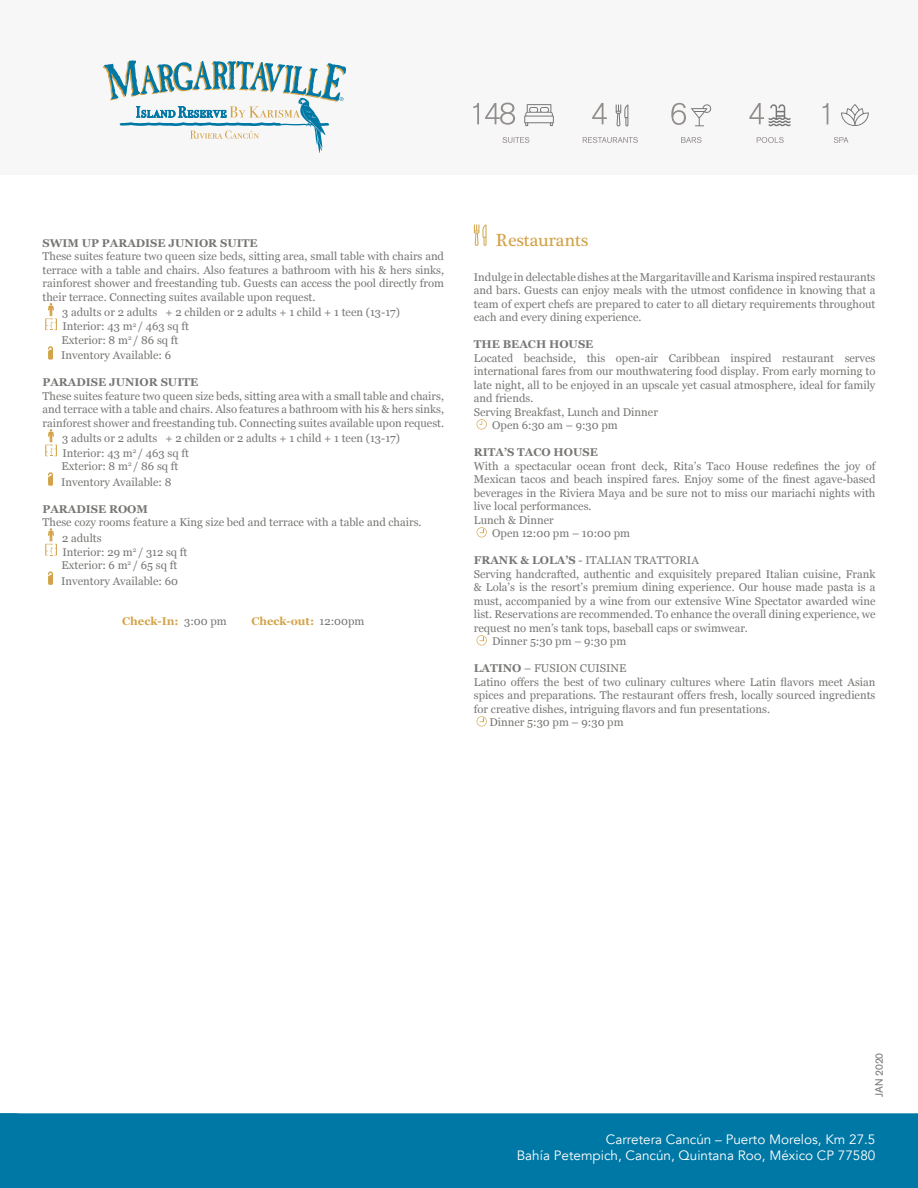
<style>
.page{position:relative;width:918px;height:1188px;background:#fff}
.page>*{position:absolute;margin:0;border:0;box-sizing:border-box;transform-origin:0 0}
.t1{font:18px "Plantagenet Cherokee";color:#d3a349}
.t2{font:13.5px/16.2px "Avenir";color:#fff;text-align:right}
.t3{font:11.25px/13.5px "Georgia";color:#777674}
.t4{font:700 11.25px "Georgia";color:#777674}
.t5{font:700 11.25px "Georgia";color:#d3a349}
.t6{font:10.5px "Akzidenz Grotesk";color:#777674}
.s1{font-weight:400;color:#777674}
.s2{font-weight:700}
</style>
<div class="page">
<div style="left:0;top:0;width:918px;height:174px;background:#f8f7f8"></div>
<svg style="left:103px;top:60px;width:243px;height:93px"></svg>
<div style="left:0;top:1113px;width:918px;height:75px;background:#0078a5"></div>
<svg style="left:473px;top:103px;width:42px;height:22px"></svg>
<svg style="left:502px;top:137px;width:27px;height:6px"></svg>
<svg style="left:524px;top:104px;width:30px;height:22px"></svg>
<svg style="left:592px;top:103px;width:15px;height:21px"></svg>
<svg style="left:749px;top:103px;width:42px;height:24px"></svg>
<svg style="left:616px;top:104px;width:12px;height:22px"></svg>
<svg style="left:671px;top:103px;width:41px;height:23px"></svg>
<svg style="left:834px;top:137px;width:14px;height:6px"></svg>
<svg style="left:823px;top:103px;width:5px;height:21px"></svg>
<svg style="left:841px;top:104px;width:28px;height:22px"></svg>
<svg style="left:757px;top:137px;width:27px;height:6px"></svg>
<svg style="left:583px;top:137px;width:55px;height:6px"></svg>
<svg style="left:681px;top:137px;width:20px;height:6px"></svg>
<svg style="left:45px;top:303px;width:12px;height:28px"></svg>
<svg style="left:48px;top:346px;width:5px;height:14px"></svg>
<svg style="left:45px;top:429px;width:12px;height:28px"></svg>
<svg style="left:48px;top:472px;width:5px;height:14px"></svg>
<svg style="left:45px;top:528px;width:12px;height:28px"></svg>
<svg style="left:48px;top:571px;width:5px;height:14px"></svg>
<svg style="left:474px;top:224px;width:13px;height:22px"></svg>
<svg style="left:477px;top:419px;width:10px;height:10px"></svg>
<svg style="left:477px;top:527px;width:10px;height:10px"></svg>
<svg style="left:477px;top:635px;width:10px;height:10px"></svg>
<svg style="left:477px;top:716px;width:10px;height:10px"></svg>
<p class="t4" style="left:43px;top:234px;width:217px">SWIM UP PARADISE JUNIOR SUITE</p>
<p class="t3" style="left:43px;top:249px;width:403px;text-align:justify">These suites feature two queen size beds, sitting area, small table with chairs and terrace with a table and chairs. Also features a bathroom with his &amp; hers sinks, rainforest shower and freestanding tub. Guests can access the pool directly from their terrace. Connecting suites available upon request.</p>
<p class="t3" style="left:61px;top:305px;width:340px">3 adults or 2 adults + 2 childen or 2 adults + 1 child + 1 teen (13-17)<br>Interior: 43 m<sup>2</sup> / 463 sq ft<br>Exterior: 8 m<sup>2</sup> / 86 sq ft</p>
<p class="t3" style="left:61px;top:348px;width:112px">Inventory Available: 6</p>
<p class="t4" style="left:43px;top:374px;width:157px">PARADISE JUNIOR SUITE</p>
<p class="t3" style="left:43px;top:389px;width:403px;text-align:justify">These suites feature two queen size beds, sitting area with a small table and chairs, and terrace with a table and chairs. Also features a bathroom with his &amp; hers sinks, rainforest shower and freestanding tub. Connecting suites available upon request.</p>
<p class="t3" style="left:61px;top:431px;width:340px">3 adults or 2 adults + 2 childen or 2 adults + 1 child + 1 teen (13-17)<br>Interior: 43 m<sup>2</sup> / 463 sq ft<br>Exterior: 8 m<sup>2</sup> / 86 sq ft</p>
<p class="t3" style="left:61px;top:474px;width:112px">Inventory Available: 8</p>
<p class="t4" style="left:43px;top:500px;width:107px">PARADISE ROOM</p>
<p class="t3" style="left:62px;top:514px;width:361px;line-height:15.6px;text-indent:-20px">These cozy rooms feature a King size bed and terrace with a table and chairs.<br>2 adults</p>
<p class="t3" style="left:61px;top:545px;width:127px">Interior: 29 m<sup>2</sup> / 312 sq ft<br>Exterior: 6 m<sup>2</sup> / 65 sq ft</p>
<p class="t3" style="left:61px;top:574px;width:118px">Inventory Available: 60</p>
<p class="t5" style="left:122px;top:613px;width:106px">Check-In: <span class="s1">3:00 pm</span></p>
<p class="t5" style="left:251px;top:613px;width:115px">Check-out: <span class="s1">12:00pm</span></p>
<h1 class="t1" style="left:496px;top:229px;width:94px">Restaurants</h1>
<p class="t3" style="left:474px;top:270px;width:403px;text-align:justify">Indulge in delectable dishes at the Margaritaville and Karisma inspired restaurants and bars. Guests can enjoy meals with the utmost confidence in knowing that a team of expert chefs are prepared to cater to all dietary requirements throughout each and every dining experience.</p>
<p class="t4" style="left:474px;top:336px;width:121px">THE BEACH HOUSE</p>
<p class="t3" style="left:474px;top:351px;width:403px">Located beachside, this open-air Caribbean inspired restaurant serves</p>
<p class="t3" style="left:474px;top:364px;width:403px">international fares from our mouthwatering food display. From early morning to</p>
<p class="t3" style="left:474px;top:378px;width:403px">late night, all to be enjoyed in an upscale yet casual atmosphere, ideal for family</p>
<p class="t3" style="left:474px;top:391px;width:61px">and friends.</p>
<p class="t3" style="left:474px;top:405px;width:186px">Serving Breakfast, Lunch and Dinner</p>
<p class="t3" style="left:492px;top:418px;width:127px">Open 6:30 am – 9:30 pm</p>
<p class="t4" style="left:474px;top:444px;width:126px">RITA’S TACO HOUSE</p>
<p class="t3" style="left:474px;top:459px;width:403px">With a spectacular ocean front deck, Rita’s Taco House redefines the joy of</p>
<p class="t3" style="left:474px;top:472px;width:403px">Mexican tacos and beach inspired fares. Enjoy some of the finest agave-based</p>
<p class="t3" style="left:474px;top:486px;width:403px">beverages in the Riviera Maya and be sure not to miss our mariachi nights with</p>
<p class="t3" style="left:474px;top:499px;width:119px">live local performances.</p>
<p class="t3" style="left:474px;top:513px;width:82px">Lunch &amp; Dinner</p>
<p class="t3" style="left:492px;top:526px;width:139px">Open 12:00 pm – 10:00 pm</p>
<p class="t3" style="left:474px;top:553px;width:227px"><span class="s2">FRANK &amp; LOLA’S</span> - ITALIAN TRATTORIA</p>
<p class="t3" style="left:474px;top:567px;width:403px">Serving handcrafted, authentic and exquisitely prepared Italian cuisine, Frank</p>
<p class="t3" style="left:474px;top:580px;width:403px">&amp; Lola’s is the resort’s premium dining experience. Our house made pasta is a</p>
<p class="t3" style="left:474px;top:594px;width:403px">must, accompanied by a wine from our extensive Wine Spectator awarded wine</p>
<p class="t3" style="left:474px;top:607px;width:403px">list. Reservations are recommended. To enhance the overall dining experience, we</p>
<p class="t3" style="left:474px;top:621px;width:276px">request no men’s tank tops, baseball caps or swimwear.</p>
<p class="t3" style="left:492px;top:634px;width:136px">Dinner 5:30 pm – 9:30 pm</p>
<p class="t3" style="left:474px;top:661px;width:154px"><span class="s2">LATINO</span> – FUSION CUISINE</p>
<p class="t3" style="left:474px;top:675px;width:403px">Latino offers the best of two culinary cultures where Latin flavors meet Asian</p>
<p class="t3" style="left:474px;top:688px;width:403px">spices and preparations. The restaurant offers fresh, locally sourced ingredients</p>
<p class="t3" style="left:474px;top:702px;width:298px">for creative dishes, intriguing flavors and fun presentations.</p>
<p class="t3" style="left:490px;top:715px;width:136px">Dinner 5:30 pm – 9:30 pm</p>
<p class="t6" style="left:873px;top:1097px;width:46px;rotate:-90deg">JAN 2020</p>
<p class="t2" style="left:517px;top:1132px;width:360px">Carretera Cancún – Puerto Morelos, Km 27.5<br>Bahía Petempich, Cancún, Quintana Roo, México CP 77580</p>
</div>
